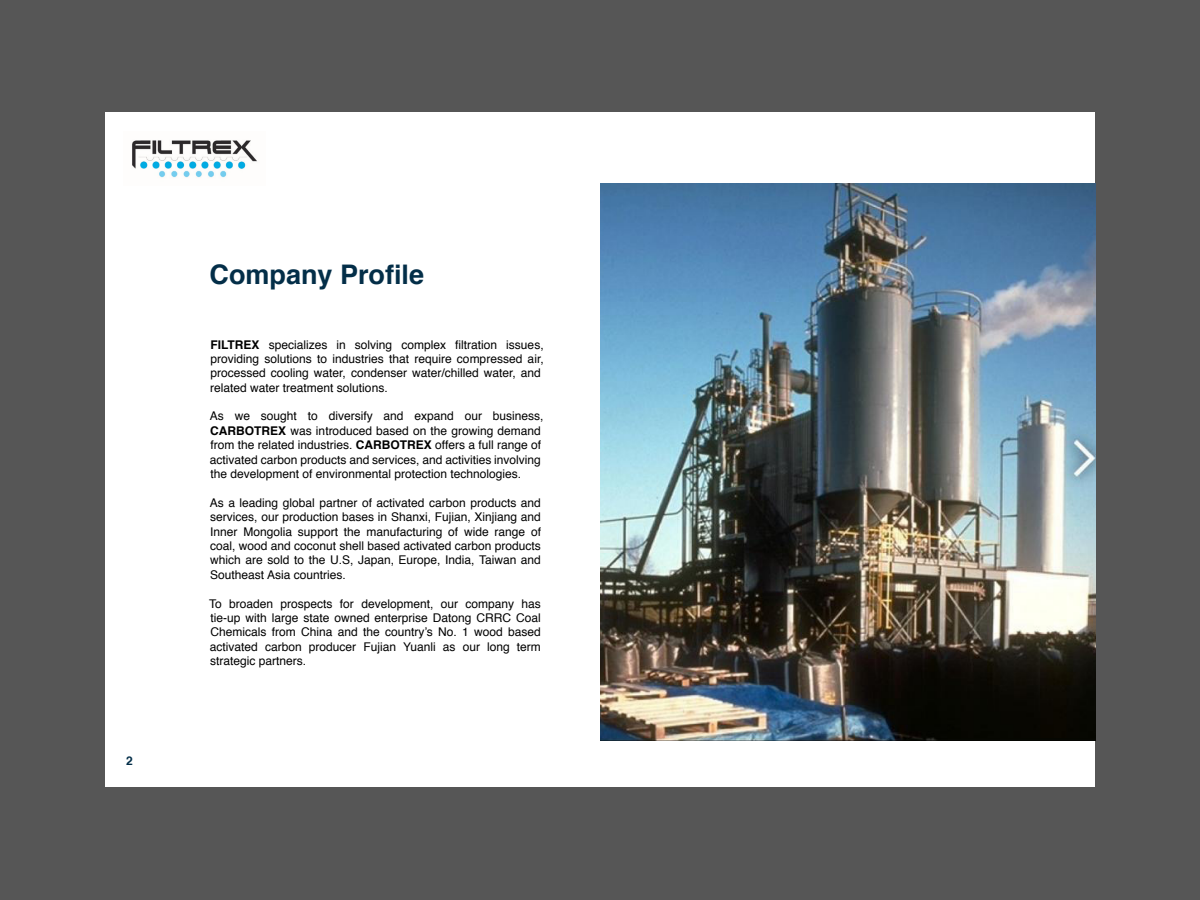
<style>
.page{position:relative;width:1200px;height:900px;background:#565656}
.page>*{position:absolute;margin:0;border:0;box-sizing:border-box;transform-origin:0 0}
.t1{font:700 27px "Helvetica";color:#032e48}
.t2{font:12px/14.4px "Helvetica";color:#000}
.t3{font:700 12px "Helvetica";color:#032e48}
.s1{font-weight:700}
</style>
<div class="page">
<div style="left:105px;top:112px;width:990px;height:676px;background:#fff"></div>
<img style="left:132px;top:140px;width:125px;height:38px">
<img style="left:600px;top:183px;width:495px;height:557px">
<p class="t3" style="left:126px;top:751px;width:8px">2</p>
<p class="t1" style="left:210px;top:253px;width:216px">Company Profile</p>
<p class="t2" style="left:210px;top:337px;width:335px"><span class="s1">FILTREX</span> specializes in solving complex filtration issues, providing solutions to industries that require compressed air, processed cooling water, condenser water/chilled water, and related water treatment solutions.</p>
<p class="t2" style="left:210px;top:409px;width:335px">As we sought to diversify and expand our business, <span class="s1">CARBOTREX</span> was introduced based on the growing demand from the related industries. <span class="s1">CARBOTREX</span> offers a full range of activated carbon products and services, and activities involving the development of environmental protection technologies.</p>
<p class="t2" style="left:210px;top:496px;width:333px;text-align:justify">As a leading global partner of activated carbon products and services, our production bases in Shanxi, Fujian, Xinjiang and Inner Mongolia support the manufacturing of wide range of coal, wood and coconut shell based activated carbon products which are sold to the U.S, Japan, Europe, India, Taiwan and Southeast Asia countries.</p>
<p class="t2" style="left:209px;top:597px;width:333px;text-align:justify">To broaden prospects for development, our company has tie-up with large state owned enterprise Datong CRRC Coal Chemicals from China and the country’s No. 1 wood based activated carbon producer Fujian Yuanli as our long term strategic partners.</p>
</div>
